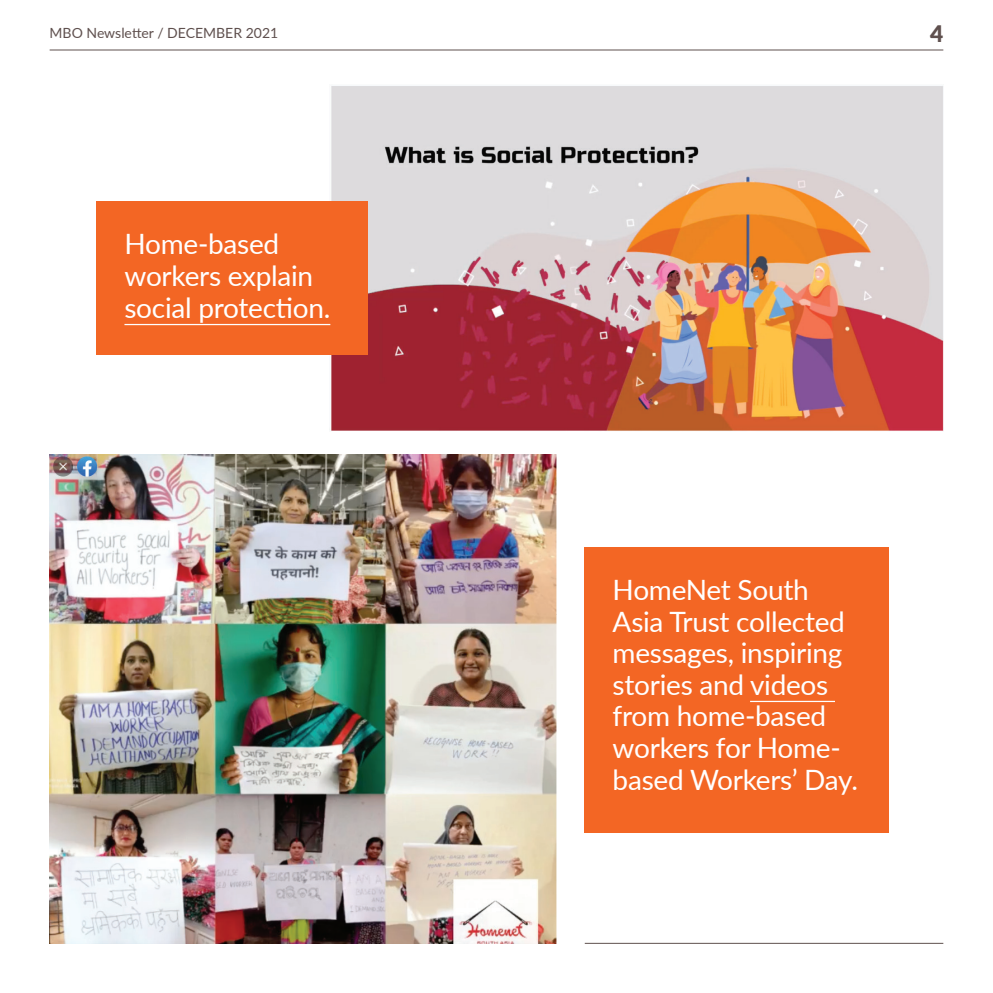
<style>
.page{position:relative;width:993px;height:993px;background:#fff}
.page>*{position:absolute;margin:0;border:0;box-sizing:border-box;transform-origin:0 0}
.t1{font:28px/31.5px "Lato";letter-spacing:-.01em;color:#fff}
.t2{font:900 22.75px "Lato";color:#5f504e}
.t3{font:14px "Lato";color:#5f504e}
</style>
<div class="page">
<img style="left:329px;top:86px;width:614px;height:345px">
<hr style="left:50px;top:50px;width:893px;height:1px;background:#5f504e">
<hr style="left:584px;top:942px;width:359px;height:1px;background:#5f504e">
<img style="left:50px;top:454px;width:506px;height:489px">
<div style="left:96px;top:201px;width:272px;height:153px;background:#f36624"></div>
<hr style="left:124px;top:324px;width:206px;height:1px;background:#fff">
<div style="left:584px;top:547px;width:304px;height:285px;background:#f36624"></div>
<hr style="left:749px;top:700px;width:85px;height:1px;background:#fff">
<p class="t3" style="left:50px;top:23px;width:230px">MBO Newsletter / DECEMBER 2021</p>
<p class="t2" style="left:929px;top:16px;width:15px">4</p>
<p class="t1" style="left:124px;top:226px;width:207px;line-height:32.2px">Home-based workers explain social protection.</p>
<p class="t1" style="left:612px;top:573px;width:247px">HomeNet South<br>Asia Trust collected messages, inspiring stories and videos from home-based workers for Home&shy;based Workers’ Day.</p>
</div>
